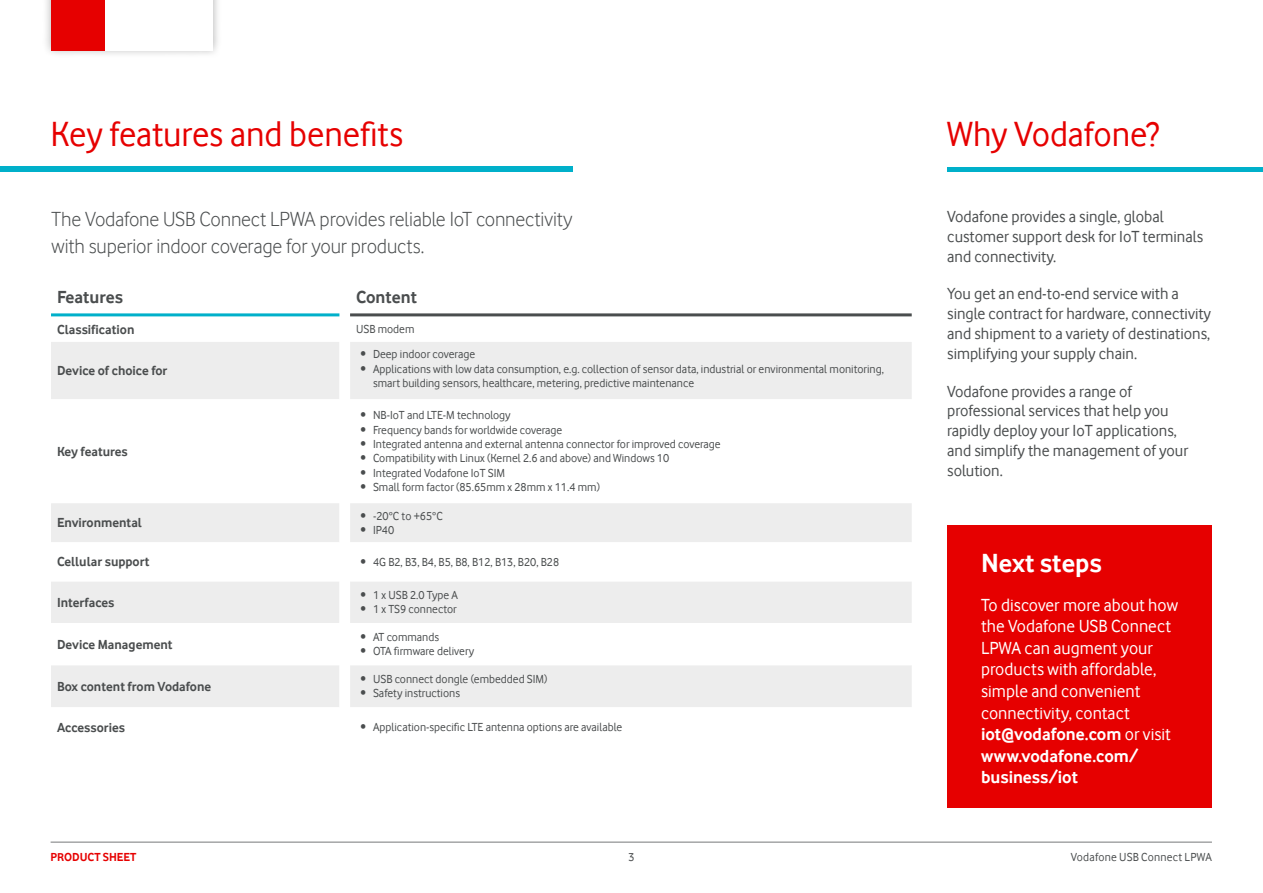
<style>
.page{position:relative;width:1263px;height:893px;background:#fff}
.page>*{position:absolute;margin:0;border:0;box-sizing:border-box;transform-origin:0 0}
.t1{font:36px "Vodafone Rg";letter-spacing:-.005em;color:#e60000}
.t2{font:700 27px "Vodafone Rg";color:#fff}
.t3{font:21px/27px "Vodafone Lt";letter-spacing:-.01em;color:#4a4d4e}
.t4{font:18px/21.6px "Vodafone Rg";color:#fff}
.t5{font:700 18px "Vodafone Rg";color:#4a4d4e}
.t6{font:16.5px/19.8px "Vodafone Rg";color:#4a4d4e}
.t7{font:700 13.5px "Vodafone Rg";color:#4a4d4e}
.t8{font:12px/14.4px "Vodafone Rg";color:#4a4d4e}
.t9{font:700 12px "Vodafone Rg";color:#e60000}
.s1{font-weight:700}
</style>
<div class="page">
<div style="left:42px;top:0;width:180px;height:58px;background:#000;opacity:.3"></div>
<div style="left:51px;top:0;width:162px;height:51px;background:#fff"></div>
<div style="left:51px;top:0;width:53px;height:51px;background:#e60000"></div>
<hr style="left:51px;top:842px;width:1161px;height:1px;background:#77797a">
<div style="left:0;top:166px;width:573px;height:6px;background:#00b0ca"></div>
<div style="left:51px;top:342px;width:861px;height:57px;background:#ededed"></div>
<svg style="left:339px;top:342px;width:11px;height:57px"></svg>
<svg style="left:51px;top:503px;width:861px;height:204px;fill:#ededed"></svg>
<hr style="left:51px;top:313px;width:288px;height:3px;background:#00b0ca">
<hr style="left:350px;top:313px;width:562px;height:3px;background:#4a4d4e">
<hr style="left:947px;top:167px;width:316px;height:4px;background:#00b0ca">
<div style="left:947px;top:525px;width:265px;height:283px;background:#e60000"></div>
<h1 class="t1" style="left:51px;top:114px;width:354px">Key features and benefits</h1>
<h3 class="t3" style="left:52px;top:205px;width:522px">The Vodafone USB Connect LPWA provides reliable IoT connectivity with superior indoor coverage for your products.</h3>
<h3 class="t5" style="left:57px;top:287px;width:68px">Features</h3>
<h3 class="t5" style="left:356px;top:287px;width:62px">Content</h3>
<p class="t7" style="left:57px;top:321px;width:79px">Classification</p>
<p class="t8" style="left:356px;top:322px;width:60px">USB modem</p>
<p class="t7" style="left:57px;top:363px;width:112px">Device of choice for</p>
<p class="t8" style="left:360px;top:347px;width:116px">• Deep indoor coverage</p>
<p class="t8" style="left:373px;top:362px;width:512px;text-indent:-13px">• Applications with low data consumption, e.g. collection of sensor data, industrial or environmental monitoring, smart building sensors, healthcare, metering, predictive maintenance</p>
<p class="t7" style="left:57px;top:443px;width:72px">Key features</p>
<p class="t7" style="left:57px;top:515px;width:87px">Environmental</p>
<p class="t8" style="left:360px;top:408px;width:152px">• NB-IoT and LTE-M technology</p>
<p class="t8" style="left:360px;top:422px;width:204px">• Frequency bands for worldwide coverage</p>
<p class="t8" style="left:360px;top:437px;width:362px">• Integrated antenna and external antenna connector for improved coverage</p>
<p class="t8" style="left:360px;top:451px;width:310px">• Compatibility with Linux (Kernel 2.6 and above) and Windows 10</p>
<p class="t8" style="left:360px;top:466px;width:146px">• Integrated Vodafone IoT SIM</p>
<p class="t8" style="left:360px;top:480px;width:241px">• Small form factor (85.65mm x 28mm x 11.4 mm)</p>
<p class="t8" style="left:360px;top:508px;width:84px">• -20°C to +65°C</p>
<p class="t8" style="left:360px;top:523px;width:35px">• IP40</p>
<p class="t7" style="left:57px;top:554px;width:94px">Cellular support</p>
<p class="t8" style="left:360px;top:555px;width:200px">• 4G B2, B3, B4, B5, B8, B12, B13, B20, B28</p>
<p class="t7" style="left:57px;top:594px;width:59px">Interfaces</p>
<p class="t8" style="left:360px;top:588px;width:99px">• 1 x USB 2.0 Type A</p>
<p class="t8" style="left:360px;top:602px;width:98px">• 1 x TS9 connector</p>
<p class="t7" style="left:57px;top:636px;width:117px">Device Management</p>
<p class="t7" style="left:57px;top:678px;width:156px">Box content from Vodafone</p>
<p class="t8" style="left:360px;top:630px;width:80px">• AT commands</p>
<p class="t8" style="left:360px;top:644px;width:115px">• OTA firmware delivery</p>
<p class="t8" style="left:360px;top:672px;width:189px">• USB connect dongle (embedded SIM)</p>
<p class="t8" style="left:360px;top:686px;width:101px">• Safety instructions</p>
<p class="t7" style="left:57px;top:720px;width:69px">Accessories</p>
<p class="t8" style="left:360px;top:720px;width:263px">• Application-specific LTE antenna options are available</p>
<h1 class="t1" style="left:947px;top:114px;width:213px">Why Vodafone?</h1>
<h3 class="t6" style="left:947px;top:207px;width:258px">Vodafone provides a single, global customer support desk for IoT terminals and connectivity.</h3>
<h3 class="t6" style="left:947px;top:284px;width:265px">You get an end-to-end service with a single contract for hardware, connectivity and shipment to a variety of destinations, simplifying your supply chain.</h3>
<h3 class="t6" style="left:947px;top:381px;width:242px">Vodafone provides a range of professional services that help you rapidly deploy your IoT applications, and simplify the management of your solution.</h3>
<h2 class="t2" style="left:981px;top:547px;width:122px">Next steps</h2>
<h3 class="t4" style="left:981px;top:594px;width:198px">To discover more about how the Vodafone USB Connect<br>LPWA can augment your products with affordable, simple and convenient connectivity, contact <span class="s1">iot@vodafone.com</span> or visit <span class="s1">www.vodafone.com/ business/iot</span></h3>
<p class="t9" style="left:51px;top:850px;width:87px">PRODUCT SHEET</p>
<p class="t8" style="left:628px;top:850px;width:8px">3</p>
<p class="t8" style="left:1071px;top:850px;width:143px">Vodafone USB Connect LPWA</p>
</div>
